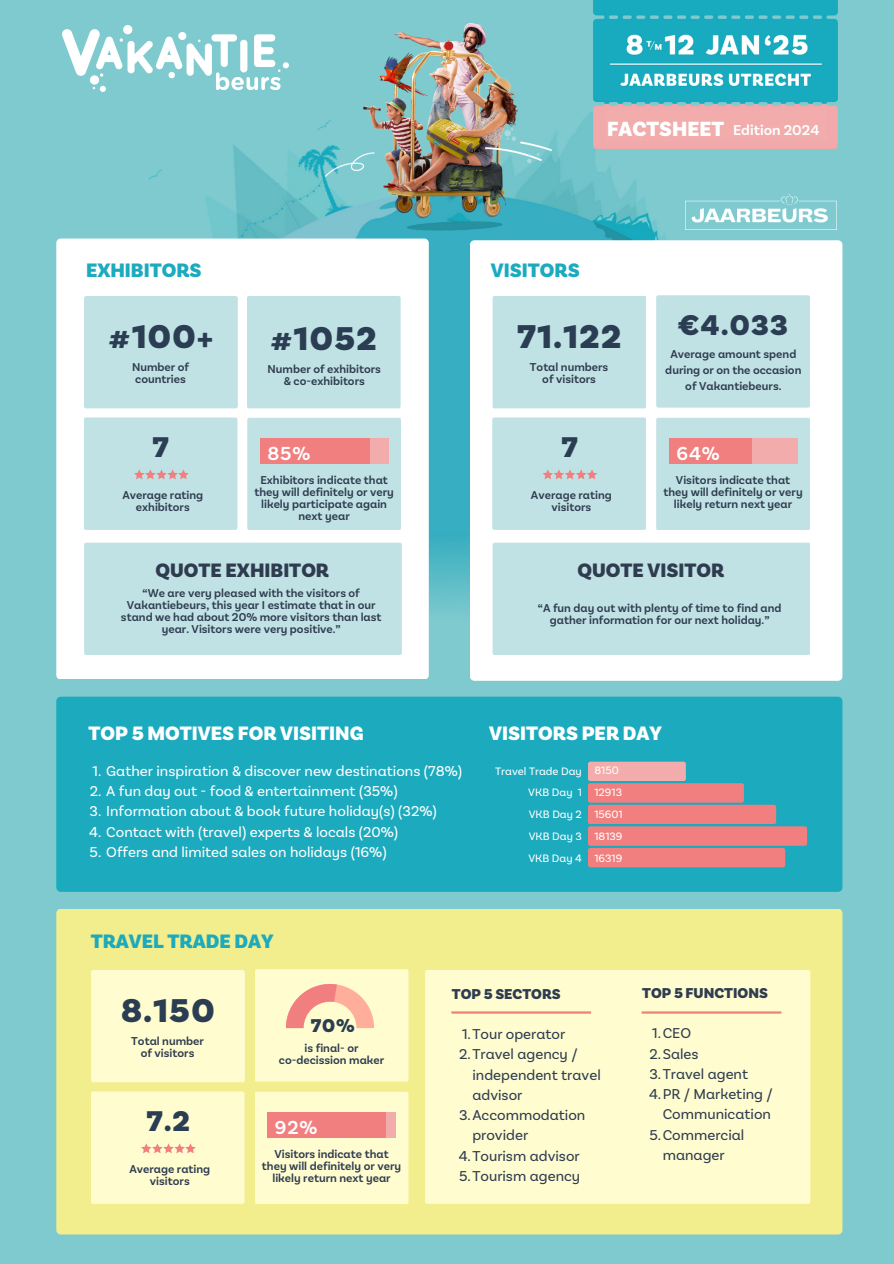
<style>
.page{position:relative;width:894px;height:1264px;background:#fff}
.page>*{position:absolute;margin:0;border:0;box-sizing:border-box;transform-origin:0 0}
.t1{font:900 34.65px "Basic Sans Alt";letter-spacing:.04em;color:#2b3d52}
.t2{font:900 30px "Basic Sans Alt";color:#2b3d52}
.t3{font:900 21.6px "Basic Sans Alt";color:#fff}
.t4{font:900 20.4px "Basic Sans Alt";color:#fff}
.t5{font:900 20.4px "Basic Sans Alt";color:#1baabe}
.t6{font:900 20.4px "Basic Sans Alt";color:#2f3c50}
.t7{font:600 19.8px "Basic Sans Alt";color:#fff}
.t8{font:900 19.5px "Basic Sans Alt";color:#2b3d52}
.t9{font:15px "Basic Sans Alt";color:#fff}
.t10{font:15px/20.2px "Basic Sans Alt";color:#2f3c50}
.t11{font:900 15px "Basic Sans Alt";color:#2f3c50}
.t12{font:600 15px "Basic Sans Alt";color:#fff}
.t13{font:600 12px/12px "Basic Sans Alt";color:#2f3c50;text-align:center}
.t14{font:11.25px "Basic Sans Alt";color:#fff}
</style>
<div class="page">
<div style="left:0;top:0;width:893px;height:1263px;background:#7ecacf"></div>
<img style="left:148px;top:113px;width:672px;height:418px">
<img style="left:62px;top:25px;width:226px;height:66px">
<img style="left:685px;top:195px;width:151px;height:35px">
<img style="left:326px;top:23px;width:225px;height:217px">
<img style="left:428px;top:531px;width:42px;height:116px">
<div style="left:470px;top:240px;width:372px;height:440px;background:#fff"></div>
<div style="left:492px;top:296px;width:154px;height:112px;background:#c1e2e4"></div>
<div style="left:656px;top:418px;width:153px;height:112px;background:#c1e2e4;border-radius:2px"></div>
<div style="left:492px;top:417px;width:153px;height:113px;background:#c1e2e4;border-radius:2px"></div>
<div style="left:669px;top:438px;width:128px;height:26px;background:#f2acac"></div>
<div style="left:669px;top:438px;width:82px;height:26px;background:#f17f7f"></div>
<svg style="left:542px;top:469px;width:55px;height:10px"></svg>
<div style="left:56px;top:238px;width:372px;height:441px;background:#fff"></div>
<div style="left:84px;top:296px;width:154px;height:112px;background:#c1e2e4;border-radius:2px"></div>
<div style="left:247px;top:296px;width:153px;height:112px;background:#c1e2e4"></div>
<div style="left:84px;top:417px;width:153px;height:113px;background:#c1e2e4"></div>
<div style="left:56px;top:696px;width:786px;height:195px;background:#1baabe"></div>
<img style="left:593px;top:0;width:244px;height:148px">
<div style="left:606px;top:110px;width:220px;height:30px;background:#f2acac"></div>
<div style="left:56px;top:909px;width:786px;height:325px;background:#f2ed8d"></div>
<div style="left:425px;top:969px;width:385px;height:234px;background:#fffdd0"></div>
<div style="left:587px;top:847px;width:198px;height:20px;background:#f17f7f;border-radius:2px"></div>
<div style="left:587px;top:761px;width:98px;height:20px;background:#f2acac;border-radius:2px"></div>
<div style="left:587px;top:826px;width:219px;height:19px;background:#f17f7f;border-radius:2px"></div>
<div style="left:587px;top:804px;width:188px;height:20px;background:#f17f7f;border-radius:2px"></div>
<div style="left:587px;top:783px;width:156px;height:19px;background:#f17f7f;border-radius:2px"></div>
<div style="left:492px;top:542px;width:317px;height:113px;background:#c1e2e4"></div>
<div style="left:247px;top:418px;width:154px;height:112px;background:#c1e2e4"></div>
<div style="left:260px;top:438px;width:128px;height:26px;background:#f2acac"></div>
<div style="left:260px;top:438px;width:109px;height:26px;background:#f17f7f"></div>
<div style="left:84px;top:542px;width:317px;height:113px;background:#c1e2e4"></div>
<div style="left:656px;top:295px;width:153px;height:112px;background:#c1e2e4"></div>
<div style="left:91px;top:969px;width:154px;height:113px;background:#fffdd0;border-radius:2px"></div>
<div style="left:254px;top:1091px;width:154px;height:113px;background:#fffdd0"></div>
<div style="left:268px;top:1112px;width:128px;height:25px;background:#f2acac"></div>
<div style="left:268px;top:1112px;width:117px;height:25px;background:#f17f7f"></div>
<div style="left:91px;top:1091px;width:153px;height:112px;background:#fffdd0"></div>
<svg style="left:254px;top:969px;width:154px;height:112px;background:#fdf0c7"></svg>
<hr style="left:451px;top:1011px;width:140px;height:2px;background:#f17f7f">
<hr style="left:641px;top:1011px;width:140px;height:2px;background:#f17f7f">
<p class="t3" style="left:607px;top:114px;width:118px">FACTSHEET</p>
<h3 class="t12" style="left:732px;top:120px;width:88px">Edition 2024</h3>
<h3 class="t5" style="left:86px;top:257px;width:117px">EXHIBITORS</h3>
<h1 class="t5" style="left:491px;top:257px;width:90px">VISITORS</h1>
<p class="t1" style="left:109px;top:313px;width:106px">#100+</p>
<p class="t13" style="left:132px;top:360px;width:59px;text-align:left">Number of countries</p>
<p class="t1" style="left:270px;top:315px;width:108px">#1052</p>
<p class="t13" style="left:267px;top:362px;width:115px">Number of exhibitors</p>
<p class="t13" style="left:284px;top:374px;width:83px">&amp; co-exhibitors</p>
<p class="t1" style="left:517px;top:313px;width:106px">71.122</p>
<p class="t13" style="left:529px;top:360px;width:80px">Total numbers of visitors</p>
<p class="t2" style="left:677px;top:305px;width:112px">€4.033</p>
<p class="t13" style="left:665px;top:345px;width:138px;line-height:16px">Average amount spend during or on the occasion of Vakantiebeurs.</p>
<h4 class="t2" style="left:152px;top:427px;width:18px">7</h4>
<p class="t7" style="left:267px;top:440px;width:44px">85%</p>
<p class="t2" style="left:561px;top:427px;width:18px">7</p>
<p class="t7" style="left:676px;top:440px;width:45px">64%</p>
<p class="t13" style="left:122px;top:488px;width:82px">Average rating exhibitors</p>
<p class="t13" style="left:254px;top:473px;width:141px">Exhibitors indicate that they will definitely or very likely participate again next year</p>
<h1 class="t13" style="left:531px;top:488px;width:82px">Average rating visitors</h1>
<h3 class="t13" style="left:663px;top:473px;width:141px">Visitors indicate that they will definitely or very likely return next year</h3>
<p class="t6" style="left:155px;top:556px;width:175px">QUOTE EXHIBITOR</p>
<p class="t6" style="left:577px;top:556px;width:148px">QUOTE VISITOR</p>
<p class="t13" style="left:121px;top:586px;width:262px">“We are very pleased with the visitors of Vakantiebeurs, this year I estimate that in our stand we had about 20% more visitors than last year. Visitors were very positive.”</p>
<p class="t13" style="left:537px;top:601px;width:245px">“A fun day out with plenty of time to find and gather information for our next holiday.”</p>
<h3 class="t4" style="left:89px;top:719px;width:276px">TOP 5 MOTIVES FOR VISITING</h3>
<p class="t4" style="left:489px;top:719px;width:174px">VISITORS PER DAY</p>
<h1 class="t9" style="left:92px;top:761px;width:371px">1. Gather inspiration &amp; discover new destinations (78%)</h1>
<p class="t9" style="left:90px;top:781px;width:309px">2. A fun day out - food &amp; entertainment (35%)</p>
<p class="t9" style="left:89px;top:801px;width:349px">3. Information about &amp; book future holiday(s) (32%)</p>
<p class="t9" style="left:89px;top:821px;width:310px">4. Contact with (travel) experts &amp; locals (20%)</p>
<p class="t9" style="left:90px;top:842px;width:298px">5. Offers and limited sales on holidays (16%)</p>
<p class="t14" style="left:495px;top:763px;width:88px">Travel Trade Day</p>
<p class="t14" style="left:528px;top:784px;width:55px">VKB Day 1</p>
<h3 class="t14" style="left:528px;top:806px;width:55px">VKB Day 2</h3>
<h3 class="t14" style="left:528px;top:828px;width:55px">VKB Day 3</h3>
<p class="t14" style="left:528px;top:850px;width:55px">VKB Day 4</p>
<h2 class="t14" style="left:594px;top:763px;width:26px">8150</h2>
<p class="t14" style="left:594px;top:784px;width:29px">12913</p>
<h4 class="t14" style="left:594px;top:806px;width:30px">15601</h4>
<p class="t14" style="left:594px;top:828px;width:30px">18139</p>
<h3 class="t14" style="left:594px;top:850px;width:29px">16319</h3>
<p class="t5" style="left:91px;top:927px;width:184px">TRAVEL TRADE DAY</p>
<h4 class="t1" style="left:121px;top:987px;width:95px">8.150</h4>
<h4 class="t13" style="left:131px;top:1034px;width:74px">Total number of visitors</h4>
<p class="t8" style="left:310px;top:1013px;width:45px">70%</p>
<h5 class="t13" style="left:304px;top:1041px;width:55px">is final- or</h5>
<p class="t13" style="left:279px;top:1053px;width:107px">co-decission maker</p>
<p class="t2" style="left:146px;top:1101px;width:45px">7.2</p>
<p class="t7" style="left:275px;top:1113px;width:44px">92%</p>
<p class="t13" style="left:129px;top:1161px;width:82px">Average rating visitors</p>
<p class="t13" style="left:262px;top:1146px;width:141px">Visitors indicate that they will definitely or very likely return next year</p>
<p class="t11" style="left:452px;top:983px;width:110px">TOP 5 SECTORS</p>
<p class="t10" style="left:462px;top:1023px;width:105px">1.Tour operator</p>
<h3 class="t10" style="left:472px;top:1043px;width:130px;text-indent:-13px">2.Travel agency / independent travel advisor</h3>
<h1 class="t10" style="left:472px;top:1104px;width:114px;text-indent:-13px">3.Accommodation provider</h1>
<p class="t10" style="left:458px;top:1144px;width:122px">4.Tourism advisor</p>
<h2 class="t10" style="left:459px;top:1164px;width:122px">5.Tourism agency</h2>
<p class="t11" style="left:642px;top:983px;width:127px">TOP 5 FUNCTIONS</p>
<p class="t10" style="left:652px;top:1022px;width:40px">1.CEO</p>
<p class="t10" style="left:649px;top:1042px;width:51px">2.Sales</p>
<p class="t10" style="left:649px;top:1062px;width:100px">3.Travel agent</p>
<p class="t10" style="left:648px;top:1083px;width:125px;text-align:right">4.PR / Marketing /<br>Communication</p>
<p class="t10" style="left:649px;top:1123px;width:96px;text-align:center">5.Commercial manager</p>
</div>
